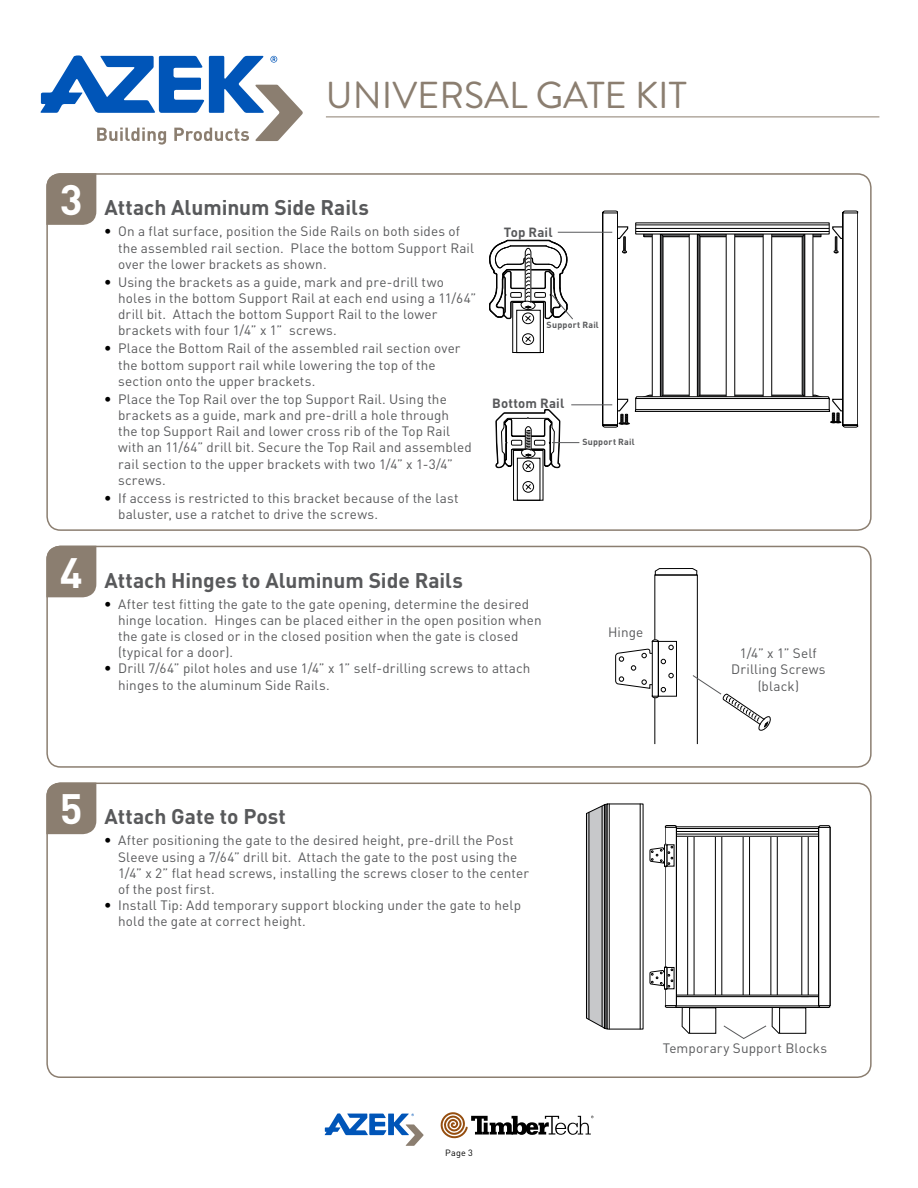
<style>
.page{position:relative;width:918px;height:1188px;background:#fff}
.page>*{position:absolute;margin:0;border:0;box-sizing:border-box;transform-origin:0 0}
.t1{font:700 42px "DINOT";color:#fff}
.t2{font:37.5px "Brandon Grotesque";color:#8b7e70}
.t3{font:700 21px "DINOT";letter-spacing:-.005em;color:#58595b}
.t4{font:13.5px/16.2px "DINOT";letter-spacing:.01em;color:#58595b}
.t5{font:700 13.2px "DINOT";letter-spacing:.01em;color:#58595b}
.t6{font:9px "DINOT";color:#000}
.t7{font:700 8.85px "DINOT";letter-spacing:.025em;color:#58595b}
.s1{font-family:"DIN Alternate";font-weight:700;color:#000}
</style>
<div class="page">
<div style="left:46px;top:173px;width:826px;height:358px;border:2px solid #8b7e70;border-radius:14px"></div>
<div style="left:46px;top:546px;width:826px;height:222px;border:2px solid #8b7e70;border-radius:14px"></div>
<div style="left:46px;top:783px;width:826px;height:295px;border:2px solid #8b7e70;border-radius:14px"></div>
<div style="left:46px;top:173px;width:50px;height:52px;background:#8b7e70"></div>
<div style="left:46px;top:546px;width:50px;height:51px;background:#8b7e70"></div>
<div style="left:46px;top:783px;width:50px;height:51px;background:#8b7e70"></div>
<svg style="left:602px;top:210px;width:257px;height:218px"></svg>
<div style="left:512px;top:302px;width:32px;height:51px;border:1px solid #000"></div>
<div style="left:522px;top:313px;width:12px;height:11px;border:1px solid #000;border-radius:50%"></div>
<div style="left:522px;top:333px;width:12px;height:12px;border:1px solid #000;border-radius:50%"></div>
<svg style="left:525px;top:336px;width:6px;height:6px"></svg>
<div style="left:516px;top:310px;width:25px;height:43px;border:1px solid #000"></div>
<div style="left:513px;top:450px;width:30px;height:51px;border:1px solid #000"></div>
<div style="left:523px;top:461px;width:11px;height:11px;border:1px solid #000;border-radius:50%"></div>
<div style="left:523px;top:481px;width:11px;height:12px;border:1px solid #000;border-radius:50%"></div>
<svg style="left:525px;top:484px;width:7px;height:6px"></svg>
<div style="left:517px;top:458px;width:23px;height:43px;border:1px solid #000"></div>
<hr style="left:571px;top:404px;width:41px;height:1px;background:#58595b">
<svg style="left:489px;top:239px;width:84px;height:83px"></svg>
<hr style="left:558px;top:232px;width:54px;height:1px;background:#58595b">
<svg style="left:655px;top:568px;width:43px;height:7px"></svg>
<div style="left:654px;top:575px;width:44px;height:169px;border:1px solid #000"></div>
<div style="left:658px;top:641px;width:19px;height:56px;border:1px solid #000"></div>
<svg style="left:615px;top:639px;width:59px;height:59px"></svg>
<svg style="left:692px;top:674px;width:79px;height:58px"></svg>
<div style="left:687px;top:835px;width:7px;height:162px;border:1px solid #000"></div>
<div style="left:715px;top:835px;width:7px;height:162px;border:1px solid #000"></div>
<div style="left:743px;top:835px;width:7px;height:162px;border:1px solid #000"></div>
<div style="left:771px;top:835px;width:7px;height:162px;border:1px solid #000"></div>
<svg style="left:677px;top:829px;width:142px;height:5px"></svg>
<hr style="left:675px;top:834px;width:145px;height:1px;background:#000">
<hr style="left:675px;top:828px;width:145px;height:1px;background:#000">
<hr style="left:675px;top:831px;width:145px;height:1px;background:#000">
<svg style="left:665px;top:825px;width:12px;height:3px"></svg>
<svg style="left:818px;top:825px;width:12px;height:3px"></svg>
<svg style="left:818px;top:1005px;width:12px;height:3px"></svg>
<svg style="left:586px;top:803px;width:22px;height:227px"></svg>
<hr style="left:640px;top:804px;width:1px;height:225px;background:#000">
<hr style="left:609px;top:804px;width:1px;height:225px;background:#000">
<hr style="left:602px;top:806px;width:1px;height:220px;background:#000">
<hr style="left:589px;top:812px;width:1px;height:207px;background:#000">
<svg style="left:665px;top:1005px;width:52px;height:29px"></svg>
<svg style="left:650px;top:844px;width:23px;height:23px"></svg>
<svg style="left:650px;top:967px;width:170px;height:30px"></svg>
<svg style="left:723px;top:1007px;width:84px;height:32px"></svg>
<svg style="left:495px;top:409px;width:84px;height:60px"></svg>
<svg style="left:40px;top:55px;width:263px;height:90px"></svg>
<svg style="left:324px;top:1113px;width:100px;height:33px"></svg>
<svg style="left:440px;top:1112px;width:154px;height:27px"></svg>
<hr style="left:326px;top:116px;width:553px;height:1px;background:#8b7e70">
<h2 class="t2" style="left:326px;top:69px;width:362px">UNIVERSAL GATE KIT</h2>
<h1 class="t1" style="left:60px;top:167px;width:24px">3</h1>
<h1 class="t1" style="left:60px;top:540px;width:24px">4</h1>
<h3 class="t3" style="left:105px;top:191px;width:266px">Attach Aluminum Side Rails</h3>
<p class="t4" style="left:118px;top:223px;width:357px;text-indent:-14px"><span class="s1">•</span> On a flat surface, position the Side Rails on both sides of the assembled rail section. Place the bottom Support Rail over the lower brackets as shown.</p>
<p class="t4" style="left:118px;top:273px;width:360px;text-indent:-14px"><span class="s1">•</span> Using the brackets as a guide, mark and pre-drill two holes in the bottom Support Rail at each end using a 11/64” drill bit. Attach the bottom Support Rail to the lower brackets with four 1/4” x 1” screws.</p>
<p class="t4" style="left:118px;top:340px;width:344px;text-indent:-14px"><span class="s1">•</span> Place the Bottom Rail of the assembled rail section over the bottom support rail while lowering the top of the section onto the upper brackets.</p>
<p class="t4" style="left:118px;top:390px;width:355px;text-indent:-14px"><span class="s1">•</span> Place the Top Rail over the top Support Rail. Using the brackets as a guide, mark and pre-drill a hole through the top Support Rail and lower cross rib of the Top Rail with an 11/64” drill bit. Secure the Top Rail and assembled rail section to the upper brackets with two 1/4” x 1-3/4” screws.</p>
<p class="t4" style="left:118px;top:489px;width:342px;text-indent:-14px"><span class="s1">•</span> If access is restricted to this bracket because of the last baluster, use a ratchet to drive the screws.</p>
<p class="t5" style="left:504px;top:222px;width:50px">Top Rail</p>
<p class="t7" style="left:547px;top:318px;width:54px">Support Rail</p>
<p class="t5" style="left:492px;top:393px;width:74px">Bottom Rail</p>
<p class="t7" style="left:582px;top:435px;width:54px">Support Rail</p>
<h3 class="t3" style="left:105px;top:564px;width:360px">Attach Hinges to Aluminum Side Rails</h3>
<p class="t4" style="left:118px;top:595px;width:425px;text-indent:-14px"><span class="s1">•</span> After test fitting the gate to the gate opening, determine the desired hinge location. Hinges can be placed either in the open position when the gate is closed or in the closed position when the gate is closed (typical for a door).</p>
<p class="t4" style="left:118px;top:660px;width:414px;text-indent:-14px"><span class="s1">•</span> Drill 7/64” pilot holes and use 1/4” x 1” self-drilling screws to attach hinges to the aluminum Side Rails.</p>
<p class="t4" style="left:608px;top:623px;width:37px">Hinge</p>
<h1 class="t1" style="left:60px;top:776px;width:24px">5</h1>
<h3 class="t3" style="left:105px;top:800px;width:183px">Attach Gate to Post</h3>
<p class="t4" style="left:118px;top:832px;width:412px;text-indent:-14px"><span class="s1">•</span> After positioning the gate to the desired height, pre-drill the Post Sleeve using a 7/64” drill bit. Attach the gate to the post using the 1/4” x 2” flat head screws, installing the screws closer to the center of the post first.</p>
<p class="t4" style="left:118px;top:896px;width:404px;text-indent:-14px"><span class="s1">•</span> Install Tip: Add temporary support blocking under the gate to help hold the gate at correct height.</p>
<p class="t4" style="left:731px;top:644px;width:96px;text-align:center">1/4” x 1” Self<br>Drilling Screws (black)</p>
<p class="t6" style="left:445px;top:1145px;width:29px">Page 3</p>
<p class="t4" style="left:663px;top:1039px;width:166px">Temporary Support Blocks</p>
</div>
